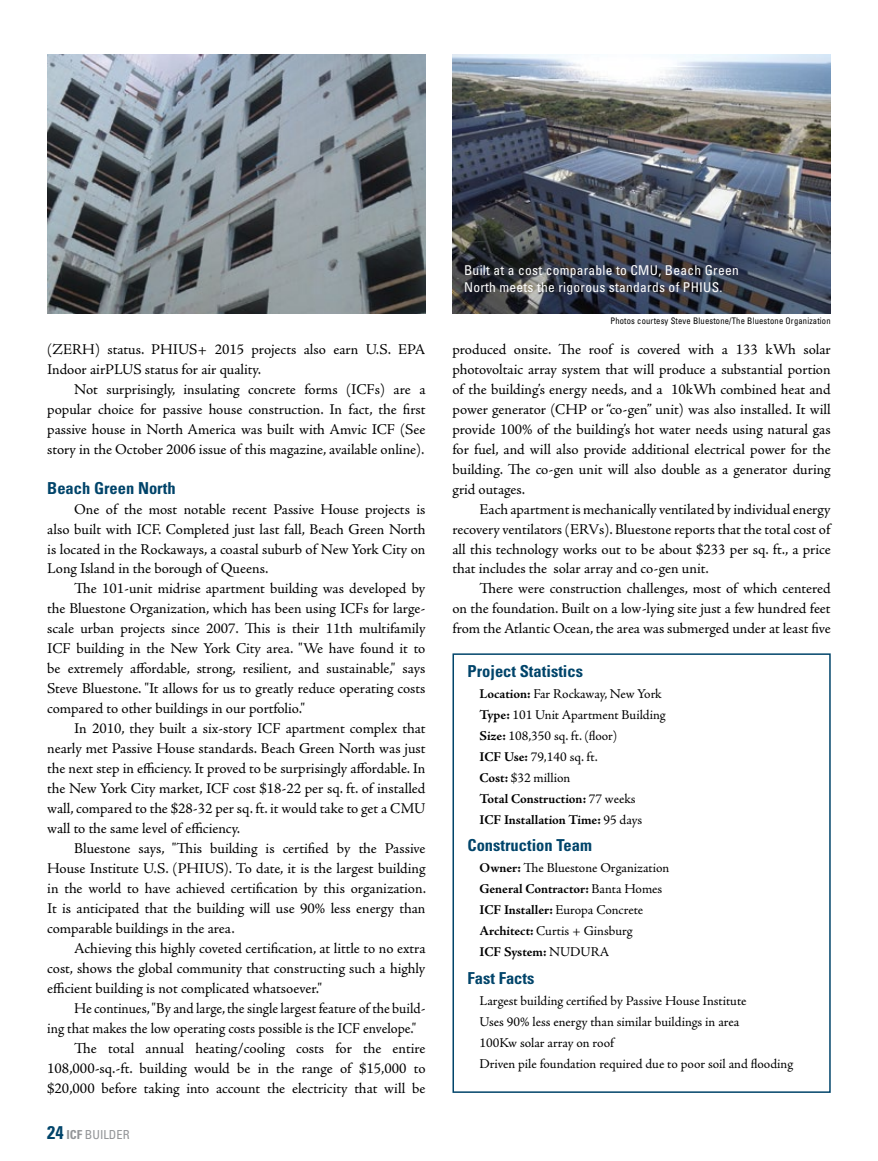
<style>
.page{position:relative;width:878px;height:1161px;background:#fff}
.page>*{position:absolute;margin:0;border:0;box-sizing:border-box;transform-origin:0 0}
.t1{font:700 condensed 16.5px "Univers";color:#00446a}
.t2{font:15px/20px "Adobe Jenson Pro";letter-spacing:-.005em;color:#000;text-align:justify}
.t3{font:15px "Adobe Jenson Pro";letter-spacing:-.005em;color:#000;scale:.96 1}
.t4{font:13.5px/21px "Adobe Jenson Pro";color:#000}
.t5{font:condensed 13.5px/16.5px "Univers";letter-spacing:.02em;color:#fff}
.t6{font:condensed 12.3px "Univers";color:#939598}
.t7{font:condensed 9px "Univers";letter-spacing:.02em;color:#000;scale:.95 1}
.s1{font-weight:700;font-size:18.3px;color:#00446a}
.s2{font-weight:700}
</style>
<div class="page">
<div style="left:452px;top:653px;width:378px;height:440px;border:2px solid #00446a"></div>
<img style="left:47px;top:54px;width:378px;height:260px">
<img style="left:452px;top:54px;width:378px;height:260px">
<p class="t2" style="left:47px;top:339px;width:380px">(ZERH) status. PHIUS+ 2015 projects also earn U.S. EPA<br>Indoor airPLUS status for air quality.</p>
<p class="t2" style="left:47px;top:379px;width:380px;text-indent:27px">Not surprisingly, insulating concrete forms (ICFs) are a popular choice for passive house construction. In fact, the first passive house in North America was built with Amvic ICF (See story in the October 2006 issue of this magazine, available online).</p>
<p class="t1" style="left:47px;top:478px;width:130px">Beach Green North</p>
<p class="t2" style="left:47px;top:499px;width:380px;text-indent:27px">One of the most notable recent Passive House projects is also built with ICF. Completed just last fall, Beach Green North is located in the Rockaways, a coastal suburb of New York City on Long Island in the borough of Queens.</p>
<p class="t2" style="left:47px;top:579px;width:380px;text-indent:27px">The 101-unit midrise apartment building was developed by the Bluestone Organization, which has been using ICFs for large&shy;scale urban projects since 2007. This is their 11th multifamily ICF building in the New York City area. "We have found it to be extremely affordable, strong, resilient, and sustainable," says Steve Bluestone. "It allows for us to greatly reduce operating costs compared to other buildings in our portfolio."</p>
<p class="t2" style="left:47px;top:719px;width:380px;text-indent:27px">In 2010, they built a six-story ICF apartment complex that nearly met Passive House standards. Beach Green North was just the next step in efficiency. It proved to be surprisingly affordable. In the New York City market, ICF cost $18-22 per sq. ft. of installed wall, compared to the $28-32 per sq. ft. it would take to get a CMU wall to the same level of efficiency.</p>
<p class="t2" style="left:47px;top:839px;width:380px;text-indent:27px">Bluestone says, "This building is certified by the Passive House Institute U.S. (PHIUS). To date, it is the largest building in the world to have achieved certification by this organization.<br>It is anticipated that the building will use 90% less energy than comparable buildings in the area.</p>
<p class="t2" style="left:47px;top:939px;width:380px;text-indent:27px">Achieving this highly coveted certification, at little to no extra cost, shows the global community that constructing such a highly efficient building is not complicated whatsoever."</p>
<p class="t3" style="left:74px;top:1000px;width:367px">He continues, "By and large, the single largest feature of the build-</p>
<p class="t3" style="left:47px;top:1020px;width:386px">ing that makes the low operating costs possible is the ICF envelope."</p>
<p class="t2" style="left:74px;top:1039px;width:353px">The total annual heating/cooling costs for the entire</p>
<p class="t2" style="left:47px;top:1059px;width:380px">108,000-sq.-ft. building would be in the range of $15,000 to</p>
<p class="t2" style="left:47px;top:1079px;width:379px">$20,000 before taking into account the electricity that will be</p>
<p class="t6" style="left:47px;top:1127px;width:84px"><span class="s1">24</span> <span class="s2">ICF</span> BUILDER</p>
<p class="t5" style="left:464px;top:262px;width:276px">Built at a cost comparable to CMU, Beach Green<br>North meets the rigorous standards of PHIUS.</p>
<p class="t7" style="left:610px;top:315px;width:233px">Photos courtesy Steve Bluestone/The Bluestone Organization</p>
<p class="t2" style="left:452px;top:339px;width:380px">produced onsite. The roof is covered with a 133 kWh solar photovoltaic array system that will produce a substantial portion of the building’s energy needs, and a 10kWh combined heat and power generator (CHP or “co-gen” unit) was also installed. It will provide 100% of the building’s hot water needs using natural gas for fuel, and will also provide additional electrical power for the building. The co-gen unit will also double as a generator during grid outages.</p>
<p class="t2" style="left:452px;top:499px;width:380px;text-indent:27px">Each apartment is mechanically ventilated by individual energy recovery ventilators (ERVs). Bluestone reports that the total cost of all this technology works out to be about $233 per sq. ft., a price that includes the solar array and co-gen unit.</p>
<p class="t2" style="left:452px;top:579px;width:380px;text-indent:27px">There were construction challenges, most of which centered on the foundation. Built on a low-lying site just a few hundred feet from the Atlantic Ocean, the area was submerged under at least five</p>
<p class="t1" style="left:467px;top:661px;width:117px">Project Statistics</p>
<p class="t4" style="left:479px;top:683px;width:188px"><span class="s2">Location:</span> Far Rockaway, New York<br><span class="s2">Type:</span> 101 Unit Apartment Building<br><span class="s2">Size:</span> 108,350 sq. ft. (floor)<br><span class="s2">ICF Use:</span> 79,140 sq. ft.<br><span class="s2">Cost:</span> $32 million<br><span class="s2">Total Construction:</span> 77 weeks<br><span class="s2">ICF Installation Time:</span> 95 days</p>
<p class="t1" style="left:467px;top:835px;width:126px">Construction Team</p>
<p class="t4" style="left:479px;top:858px;width:191px"><span class="s2">Owner:</span> The Bluestone Organization<br><span class="s2">General Contractor:</span> Banta Homes<br><span class="s2">ICF Installer:</span> Europa Concrete<br><span class="s2">Architect:</span> Curtis + Ginsburg<br><span class="s2">ICF System:</span> NUDURA</p>
<p class="t1" style="left:467px;top:968px;width:68px">Fast Facts</p>
<p class="t4" style="left:479px;top:991px;width:315px">Largest building certified by Passive House Institute<br>Uses 90% less energy than similar buildings in area<br>100Kw solar array on roof<br>Driven pile foundation required due to poor soil and flooding</p>
</div>
